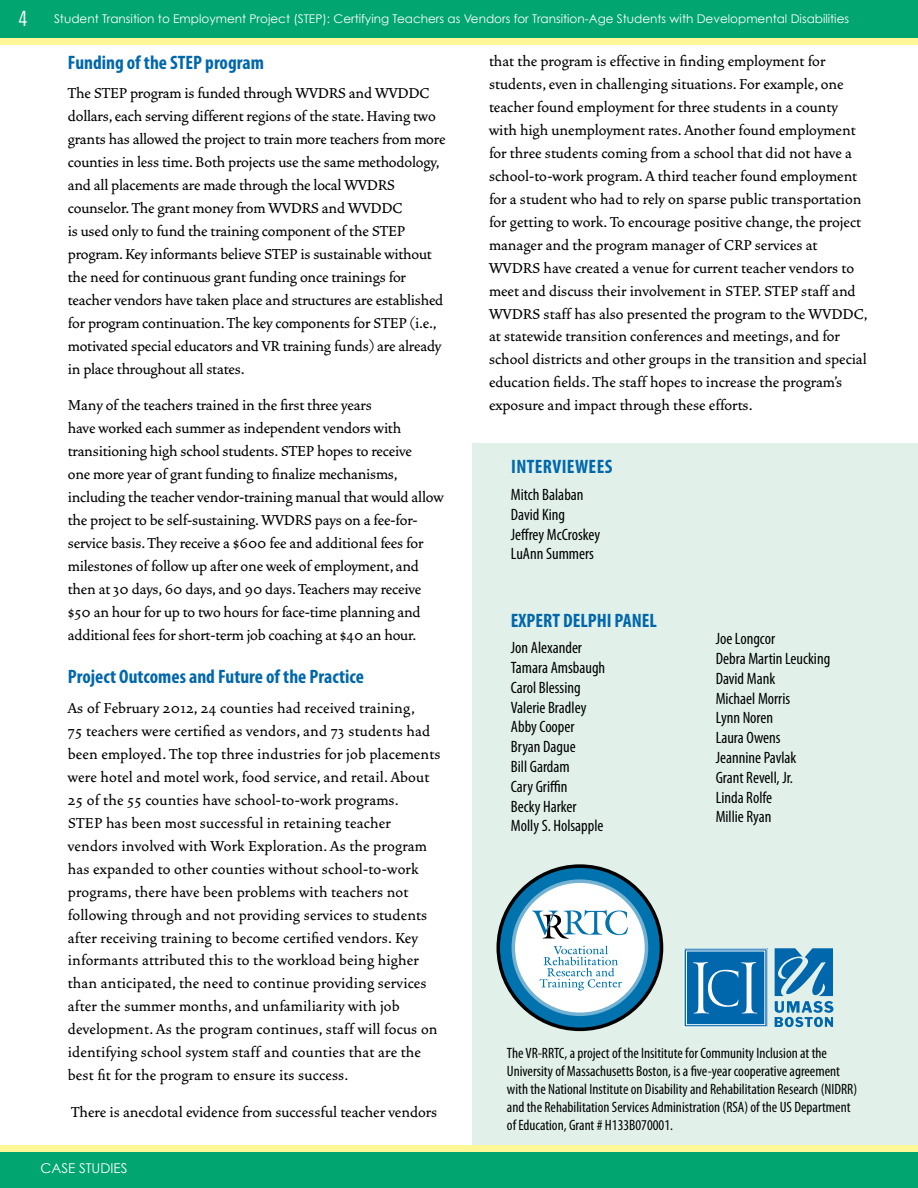
<style>
.page{position:relative;width:918px;height:1188px;background:#fff}
.page>*{position:absolute;margin:0;border:0;box-sizing:border-box;transform-origin:0 0}
.t1{font:700 condensed 19.5px "Myriad Pro";color:#0067ac}
.t2{font:500 18px/23px "Vendetta";color:#000}
.t3{font:condensed 16.5px/19.8px "Myriad Pro";color:#000}
.t4{font:condensed 15px/18px "Myriad Pro";color:#000}
.t5{font:13.5px "Century Gothic";color:#fff}
.t6{font:12px "Century Gothic";color:#fff}
.s1{font-family:"Trade Gothic Cond Eighteen";font-size:21px}
</style>
<div class="page">
<div style="left:0;top:1146px;width:918px;height:12px;background:#fff698"></div>
<div style="left:0;top:33px;width:918px;height:12px;background:#fff698"></div>
<div style="left:0;top:0;width:918px;height:38px;background:#00a570"></div>
<div style="left:0;top:1152px;width:918px;height:36px;background:#00a570"></div>
<div style="left:472px;top:443px;width:446px;height:701px;background:#e1f1ea"></div>
<svg style="left:775px;top:948px;width:58px;height:79px"></svg>
<div style="left:686px;top:951px;width:79px;height:74px;background:#0067ac;border:1px solid #fff"></div>
<svg style="left:693px;top:962px;width:64px;height:51px"></svg>
<svg style="left:498px;top:866px;width:164px;height:163px;background:#086b9e"></svg>
<div style="left:496px;top:864px;width:167px;height:167px;border:4px solid #000;border-radius:50%"></div>
<div style="left:513px;top:881px;width:133px;height:133px;background:#fff;border-radius:50%"></div>
<div style="left:512px;top:879px;width:136px;height:137px;border:4px solid #73b2d2;border-radius:50%"></div>
<svg style="left:532px;top:910px;width:96px;height:29px"></svg>
<svg style="left:540px;top:946px;width:82px;height:44px"></svg>
<p class="t6" style="left:19px;top:11px;width:832px"><span class="s1">4</span> Student Transition to Employment Project (STEP): Certifying Teachers as Vendors for Transition-Age Students with Developmental Disabilities</p>
<p class="t1" style="left:68px;top:51px;width:198px">Funding of the STEP program</p>
<p class="t2" style="left:68px;top:82px;width:379px">The STEP program is funded through WVDRS and WVDDC dollars, each serving different regions of the state. Having two grants has allowed the project to train more teachers from more counties in less time. Both projects use the same methodology, and all placements are made through the local WVDRS counselor. The grant money from WVDRS and WVDDC<br>is used only to fund the training component of the STEP program. Key informants believe STEP is sustainable without the need for continuous grant funding once trainings for teacher vendors have taken place and structures are established for program continuation. The key components for STEP (i.e., motivated special educators and VR training funds) are already in place throughout all states.</p>
<p class="t2" style="left:68px;top:394px;width:377px">Many of the teachers trained in the first three years<br>have worked each summer as independent vendors with transitioning high school students. STEP hopes to receive<br>one more year of grant funding to finalize mechanisms, including the teacher vendor-training manual that would allow the project to be self-sustaining. WVDRS pays on a fee-for&shy;service basis. They receive a $600 fee and additional fees for milestones of follow up after one week of employment, and then at 30 days, 60 days, and 90 days. Teachers may receive $50 an hour for up to two hours for face-time planning and additional fees for short-term job coaching at $40 an hour.</p>
<p class="t1" style="left:68px;top:666px;width:298px">Project Outcomes and Future of the Practice</p>
<p class="t2" style="left:68px;top:697px;width:374px">As of February 2012, 24 counties had received training,<br>75 teachers were certified as vendors, and 73 students had been employed. The top three industries for job placements were hotel and motel work, food service, and retail. About 25 of the 55 counties have school-to-work programs.<br>STEP has been most successful in retaining teacher vendors involved with Work Exploration. As the program has expanded to other counties without school-to-work programs, there have been problems with teachers not following through and not providing services to students after receiving training to become certified vendors. Key informants attributed this to the workload being higher than anticipated, the need to continue providing services after the summer months, and unfamiliarity with job development. As the program continues, staff will focus on identifying school system staff and counties that are the best fit for the program to ensure its success.</p>
<p class="t2" style="left:71px;top:1100px;width:368px">There is anecdotal evidence from successful teacher vendors</p>
<p class="t5" style="left:40px;top:1160px;width:89px">CASE STUDIES</p>
<p class="t2" style="left:489px;top:50px;width:380px">that the program is effective in finding employment for students, even in challenging situations. For example, one teacher found employment for three students in a county with high unemployment rates. Another found employment for three students coming from a school that did not have a school-to-work program. A third teacher found employment for a student who had to rely on sparse public transportation for getting to work. To encourage positive change, the project manager and the program manager of CRP services at WVDRS have created a venue for current teacher vendors to meet and discuss their involvement in STEP. STEP staff and WVDRS staff has also presented the program to the WVDDC, at statewide transition conferences and meetings, and for school districts and other groups in the transition and special education fields. The staff hopes to increase the program’s exposure and impact through these efforts.</p>
<p class="t1" style="left:511px;top:456px;width:25px">Intervie</p>
<p class="t1" style="left:575px;top:456px;width:23px">wees</p>
<p class="t3" style="left:511px;top:485px;width:91px">Mitch Balaban<br>David King<br>Jeffrey McCroskey<br>LuAnn Summers</p>
<p class="t1" style="left:511px;top:609px;width:147px">EXPERT DELPHI PANEL</p>
<p class="t3" style="left:511px;top:638px;width:96px">Jon Alexander<br>Tamara Amsbaugh<br>Carol Blessing<br>Valerie Bradley<br>Abby Cooper<br>Bryan Dague<br>Bill Gardam<br>Cary Griffin<br>Becky Harker<br>Molly S. Holsapple</p>
<p class="t3" style="left:716px;top:629px;width:116px">Joe Longcor<br>Debra Martin Leucking<br>David Mank<br>Michael Morris<br>Lynn Noren<br>Laura Owens<br>Jeannine Pavlak<br>Grant Revell, Jr.<br>Linda Rolfe<br>Millie Ryan</p>
<p class="t4" style="left:507px;top:1044px;width:352px">The VR-RRTC, a project of the Insititute for Community Inclusion at the University of Massachusetts Boston, is a five-year cooperative agreement with the National Institute on Disability and Rehabilitation Research (NIDRR) and the Rehabilitation Services Administration (RSA) of the US Department of Education, Grant # H133B070001.</p>
</div>
